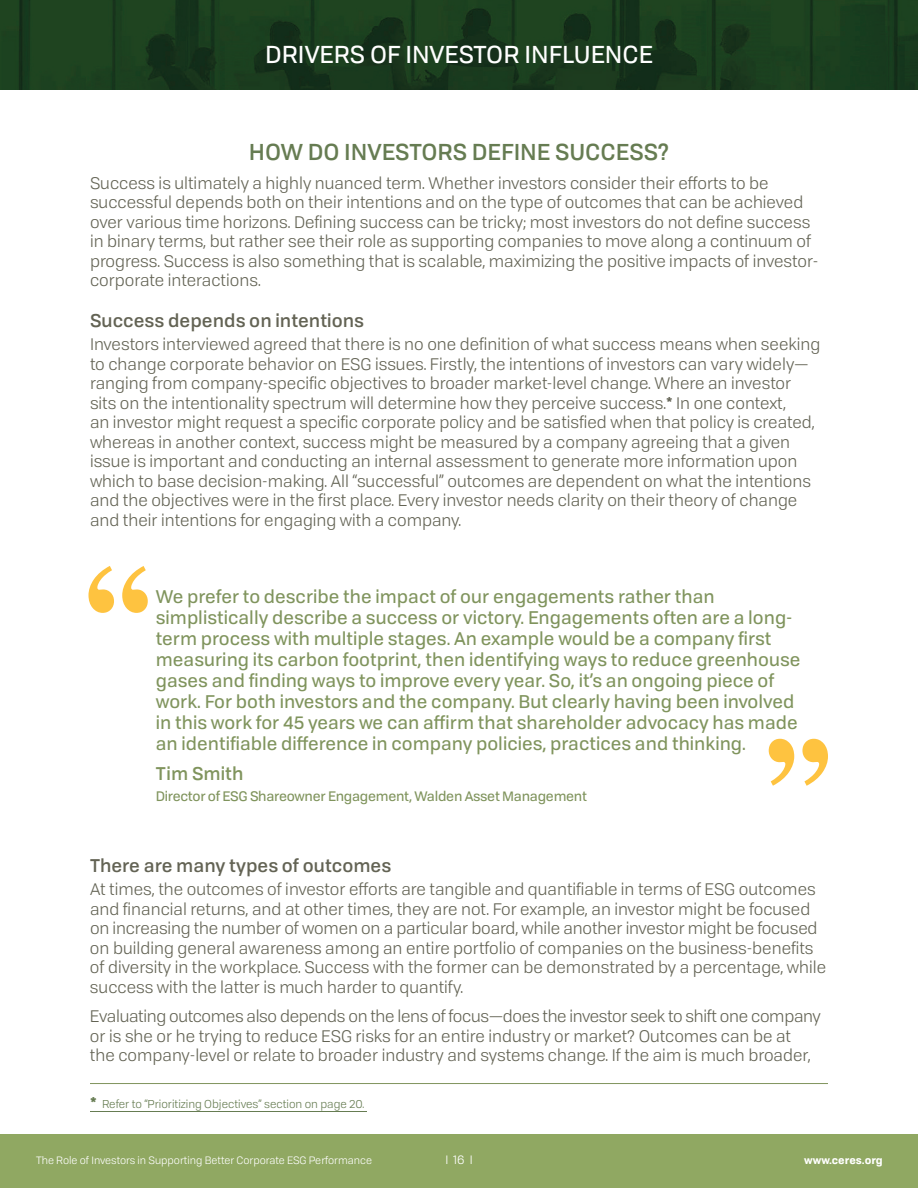
<style>
.page{position:relative;width:918px;height:1188px;background:#fff}
.page>*{position:absolute;margin:0;border:0;box-sizing:border-box;transform-origin:0 0}
.t1{font:24px "Tofino";color:#fff}
.t2{font:500 22.5px "Tofino";color:#667c52}
.t3{font:18px/21px "Tofino";color:#80945d}
.t4{font:500 18px "Tofino";color:#636354}
.t5{font:500 18px "Tofino";color:#80945d}
.t6{font:16.5px/19.5px "Tofino";color:#636354}
.t7{font:13.5px "Tofino";letter-spacing:-.02em;color:#80945d}
.t8{font:12px "Tofino";color:#fff}
.t9{font:11.25px "Tofino";color:#667c52}
.t10{font:10.5px "Tofino";color:#fff}
.t11{font:700 10.5px "Tofino";color:#fff}
.s1{font-weight:500}
.s2{font-weight:700;font-size:15px}
</style>
<div class="page">
<img style="left:0;top:0;width:918px;height:90px">
<div style="left:0;top:1134px;width:918px;height:54px;background:#90a862"></div>
<svg style="left:88px;top:566px;width:60px;height:47px"></svg>
<svg style="left:769px;top:739px;width:59px;height:47px"></svg>
<svg style="left:90px;top:1111px;width:12px;height:1px"></svg>
<hr style="left:102px;top:1111px;width:265px;height:1px;background:#667c52">
<hr style="left:90px;top:1083px;width:738px;height:1px;background:#80945d">
<h1 class="t1" style="left:265px;top:41px;width:389px">DRIVERS OF INVESTOR INFLUENCE</h1>
<h2 class="t2" style="left:249px;top:139px;width:422px">HOW DO INVESTORS DEFINE SUCCESS?</h2>
<p class="t6" style="left:90px;top:174px;width:730px">Success is ultimately a highly nuanced term. Whether investors consider their efforts to be successful depends both on their intentions and on the type of outcomes that can be achieved over various time horizons. Defining success can be tricky; most investors do not define success in binary terms, but rather see their role as supporting companies to move along a continuum of progress. Success is also something that is scalable, maximizing the positive impacts of investor&shy;corporate interactions.</p>
<p class="t4" style="left:90px;top:310px;width:276px">Success depends on intentions</p>
<p class="t6" style="left:90px;top:335px;width:732px">Investors interviewed agreed that there is no one definition of what success means when seeking to change corporate behavior on ESG issues. Firstly, the intentions of investors can vary widely— ranging from company-specific objectives to broader market-level change. Where an investor sits on the intentionality spectrum will determine how they perceive success.<span class="s1">*</span> In one context,<br>an investor might request a specific corporate policy and be satisfied when that policy is created, whereas in another context, success might be measured by a company agreeing that a given issue is important and conducting an internal assessment to generate more information upon which to base decision-making. All “successful” outcomes are dependent on what the intentions and the objectives were in the first place. Every investor needs clarity on their theory of change and their intentions for engaging with a company.</p>
<p class="t3" style="left:156px;top:586px;width:646px">We prefer to describe the impact of our engagements rather than simplistically describe a success or victory. Engagements often are a long&shy;term process with multiple stages. An example would be a company first measuring its carbon footprint, then identifying ways to reduce greenhouse gases and finding ways to improve every year. So, it’s an ongoing piece of work. For both investors and the company. But clearly having been involved in this work for 45 years we can affirm that shareholder advocacy has made an identifiable difference in company policies, practices and thinking.</p>
<p class="t5" style="left:156px;top:763px;width:89px">Tim Smith</p>
<p class="t7" style="left:156px;top:788px;width:433px">Director of ESG Shareowner Engagement, Walden Asset Management</p>
<p class="t4" style="left:90px;top:855px;width:303px">There are many types of outcomes</p>
<p class="t6" style="left:90px;top:880px;width:738px">At times, the outcomes of investor efforts are tangible and quantifiable in terms of ESG outcomes and financial returns, and at other times, they are not. For example, an investor might be focused on increasing the number of women on a particular board, while another investor might be focused on building general awareness among an entire portfolio of companies on the business-benefits of diversity in the workplace. Success with the former can be demonstrated by a percentage, while success with the latter is much harder to quantify.</p>
<p class="t6" style="left:90px;top:1007px;width:732px">Evaluating outcomes also depends on the lens of focus—does the investor seek to shift one company or is she or he trying to reduce ESG risks for an entire industry or market? Outcomes can be at<br>the company-level or relate to broader industry and systems change. If the aim is much broader,</p>
<p class="t9" style="left:90px;top:1097px;width:276px"><span class="s2">*</span> Refer to “Prioritizing Objectives” section on page 20.</p>
<p class="t10" style="left:36px;top:1154px;width:338px">The Role of Investors in Supporting Better Corporate ESG Performance</p>
<p class="t8" style="left:445px;top:1153px;width:29px">I16I</p>
<p class="t11" style="left:804px;top:1154px;width:80px">www.ceres.org</p>
</div>
